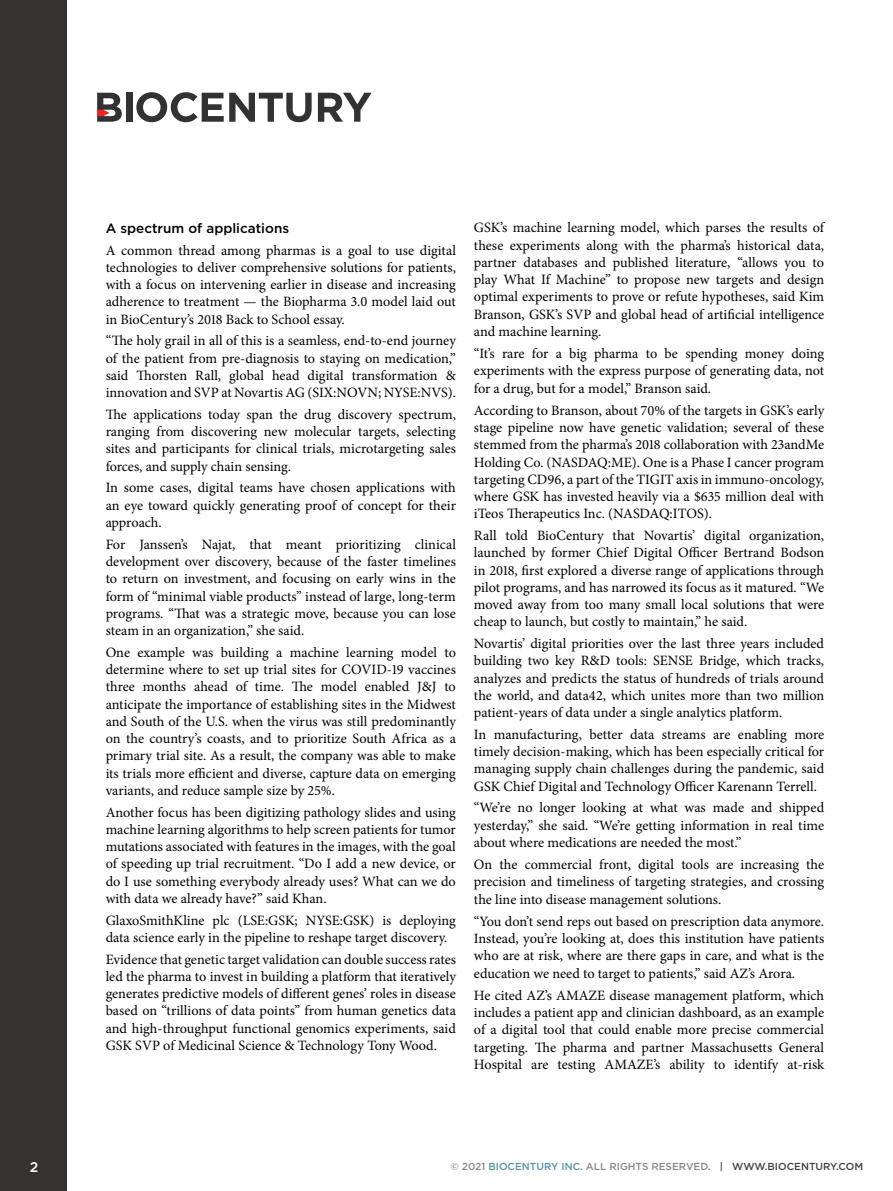
<style>
.page{position:relative;width:893px;height:1191px;background:#fff}
.page>*{position:absolute;margin:0;border:0;box-sizing:border-box;transform-origin:0 0}
.body_text{font:14.25px/17.2px "Minion Pro";color:#000;text-align:justify}
.t1{font:500 13.95px "Gotham";color:#fff}
.subhead{font:500 13.5px "Gotham";color:#000}
.t2{font:500 10.2px "Gotham";color:#89898c}
.s1{color:#5792a9}
.s2{color:#424242}
</style>
<div class="page">
<div style="left:0;top:0;width:67px;height:1191px;background:#343332"></div>
<div style="left:126px;top:93px;width:6px;height:29px;background:#323232"></div>
<svg style="left:136px;top:92px;width:176px;height:30px"></svg>
<svg style="left:318px;top:93px;width:54px;height:29px"></svg>
<svg style="left:97px;top:93px;width:25px;height:29px"></svg>
<p class="subhead" style="left:106px;top:219px;width:185px">A spectrum of applications</p>
<p class="body_text" style="left:106px;top:241px;width:352px">A common thread among pharmas is a goal to use digital technologies to deliver comprehensive solutions for patients, with a focus on intervening earlier in disease and increasing adherence to treatment — the Biopharma 3.0 model laid out in BioCentury’s 2018 Back to School essay.</p>
<p class="body_text" style="left:106px;top:332px;width:352px">“The holy grail in all of this is a seamless, end-to-end journey of the patient from pre-diagnosis to staying on medication,” said Thorsten Rall, global head digital transformation &amp; innovation and SVP at Novartis AG (SIX:NOVN; NYSE:NVS).</p>
<p class="body_text" style="left:106px;top:406px;width:352px">The applications today span the drug discovery spectrum, ranging from discovering new molecular targets, selecting sites and participants for clinical trials, microtargeting sales forces, and supply chain sensing.</p>
<p class="body_text" style="left:106px;top:479px;width:352px">In some cases, digital teams have chosen applications with an eye toward quickly generating proof of concept for their approach.</p>
<p class="body_text" style="left:106px;top:535px;width:352px">For Janssen’s Najat, that meant prioritizing clinical development over discovery, because of the faster timelines to return on investment, and focusing on early wins in the form of “minimal viable products” instead of large, long-term programs. “That was a strategic move, because you can lose steam in an organization,” she said.</p>
<p class="body_text" style="left:106px;top:643px;width:352px">One example was building a machine learning model to determine where to set up trial sites for COVID-19 vaccines three months ahead of time. The model enabled J&amp;J to anticipate the importance of establishing sites in the Midwest and South of the U.S. when the virus was still predominantly on the country’s coasts, and to prioritize South Africa as a primary trial site. As a result, the company was able to make its trials more efficient and diverse, capture data on emerging variants, and reduce sample size by 25%.</p>
<p class="body_text" style="left:106px;top:803px;width:352px">Another focus has been digitizing pathology slides and using machine learning algorithms to help screen patients for tumor mutations associated with features in the images, with the goal of speeding up trial recruitment. “Do I add a new device, or do I use something everybody already uses? What can we do with data we already have?” said Khan.</p>
<p class="body_text" style="left:106px;top:911px;width:352px">GlaxoSmithKline plc (LSE:GSK; NYSE:GSK) is deploying data science early in the pipeline to reshape target discovery.</p>
<p class="body_text" style="left:106px;top:950px;width:352px">Evidence that genetic target validation can double success rates led the pharma to invest in building a platform that iteratively generates predictive models of different genes’ roles in disease based on “trillions of data points” from human genetics data and high-throughput functional genomics experiments, said GSK SVP of Medicinal Science &amp; Technology Tony Wood.</p>
<p class="body_text" style="left:474px;top:219px;width:352px">GSK’s machine learning model, which parses the results of these experiments along with the pharma’s historical data, partner databases and published literature, “allows you to play What If Machine” to propose new targets and design optimal experiments to prove or refute hypotheses, said Kim Branson, GSK’s SVP and global head of artificial intelligence and machine learning.</p>
<p class="body_text" style="left:474px;top:344px;width:352px;line-height:17.7px">“It’s rare for a big pharma to be spending money doing experiments with the express purpose of generating data, not for a drug, but for a model,” Branson said.</p>
<p class="body_text" style="left:474px;top:402px;width:352px">According to Branson, about 70% of the targets in GSK’s early stage pipeline now have genetic validation; several of these stemmed from the pharma’s 2018 collaboration with 23andMe Holding Co. (NASDAQ:ME). One is a Phase I cancer program targeting CD96, a part of the TIGIT axis in immuno-oncology, where GSK has invested heavily via a $635 million deal with iTeos Therapeutics Inc. (NASDAQ:ITOS).</p>
<p class="body_text" style="left:474px;top:527px;width:352px">Rall told BioCentury that Novartis’ digital organization, launched by former Chief Digital Officer Bertrand Bodson in 2018, first explored a diverse range of applications through pilot programs, and has narrowed its focus as it matured. “We moved away from too many small local solutions that were cheap to launch, but costly to maintain,” he said.</p>
<p class="body_text" style="left:474px;top:635px;width:352px">Novartis’ digital priorities over the last three years included building two key R&amp;D tools: SENSE Bridge, which tracks, analyzes and predicts the status of hundreds of trials around the world, and data42, which unites more than two million patient-years of data under a single analytics platform.</p>
<p class="body_text" style="left:474px;top:726px;width:352px">In manufacturing, better data streams are enabling more timely decision-making, which has been especially critical for managing supply chain challenges during the pandemic, said GSK Chief Digital and Technology Officer Karenann Terrell.</p>
<p class="body_text" style="left:474px;top:799px;width:352px">“We’re no longer looking at what was made and shipped yesterday,” she said. “We’re getting information in real time about where medications are needed the most.”</p>
<p class="body_text" style="left:474px;top:855px;width:352px;line-height:17.7px">On the commercial front, digital tools are increasing the precision and timeliness of targeting strategies, and crossing the line into disease management solutions.</p>
<p class="body_text" style="left:474px;top:912px;width:352px">“You don’t send reps out based on prescription data anymore.<br>Instead, you’re looking at, does this institution have patients who are at risk, where are there gaps in care, and what is the education we need to target to patients,” said AZ’s Arora.</p>
<p class="body_text" style="left:474px;top:987px;width:352px">He cited AZ’s AMAZE disease management platform, which includes a patient app and clinician dashboard, as an example of a digital tool that could enable more precise commercial targeting. The pharma and partner Massachusetts General Hospital are testing AMAZE’s ability to identify at-risk</p>
<p class="t1" style="left:30px;top:1157px;width:10px">2</p>
<p class="t2" style="left:450px;top:1159px;width:414px">© 2021 <span class="s1">BIOCENTURY INC.</span> ALL RIGHTS RESERVED. <span class="s2">| WWW.BIOCENTURY.COM</span></p>
</div>
